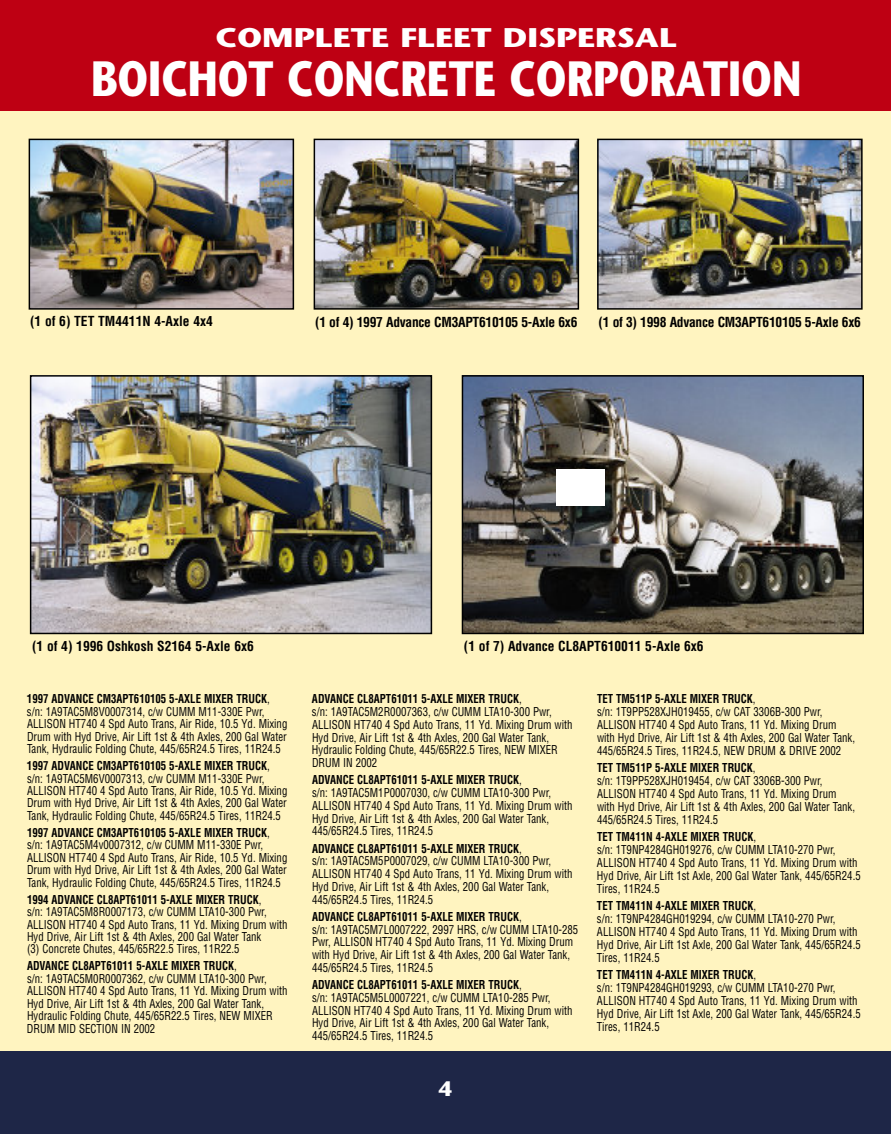
<style>
.page{position:relative;width:891px;height:1134px;background:#fff4c0}
.page>*{position:absolute;margin:0;border:0;box-sizing:border-box;transform-origin:0 0}
.t1{font:700 49.5px "Stone Sans";color:#fff;scale:.8 1}
.t2{font:700 27px "Stone Sans";color:#fff;scale:1.2 1}
.t3{font:700 21px "Stone Sans";color:#fff}
.t4{font:700 condensed 13.5px "Helvetica";color:#000}
.t5{font:700 condensed 13.5px "Helvetica";letter-spacing:-.02em;color:#000}
.t6{font:condensed 12px/12.5px "Helvetica";color:#000;scale:.9 1}
.s1{font-weight:700}
</style>
<div class="page">
<div style="left:0;top:0;width:891px;height:111px;background:#be0013"></div>
<div style="left:0;top:1051px;width:891px;height:83px;background:#1e2647"></div>
<img style="left:32px;top:377px;width:398px;height:255px">
<div style="left:30px;top:375px;width:402px;height:259px;border:1px solid #000"></div>
<img style="left:464px;top:377px;width:398px;height:255px">
<div style="left:462px;top:375px;width:402px;height:259px;border:1px solid #000"></div>
<img style="left:31px;top:141px;width:261px;height:167px">
<div style="left:29px;top:139px;width:265px;height:171px;border:1px solid #000"></div>
<img style="left:316px;top:141px;width:261px;height:167px">
<div style="left:314px;top:139px;width:265px;height:171px;border:1px solid #000"></div>
<img style="left:599px;top:141px;width:262px;height:167px">
<div style="left:597px;top:139px;width:266px;height:171px;border:1px solid #000"></div>
<div style="left:557px;top:469px;width:48px;height:37px;background:#fff"></div>
<h2 class="t2" style="left:215px;top:26px;width:386px">COMPLETE FLEET DISPERSAL</h2>
<h1 class="t1" style="left:91px;top:57px;width:890px">BOICHOT CONCRETE CORPORATION</h1>
<p class="t4" style="left:30px;top:314px;width:184px">(1 of 6) TET TM4411N 4-Axle 4x4</p>
<p class="t5" style="left:315px;top:316px;width:264px">(1 of 4) 1997 Advance CM3APT610105 5-Axle 6x6</p>
<p class="t5" style="left:599px;top:316px;width:264px">(1 of 3) 1998 Advance CM3APT610105 5-Axle 6x6</p>
<p class="t4" style="left:32px;top:640px;width:223px">(1 of 4) 1996 Oshkosh S2164 5-Axle 6x6</p>
<p class="t4" style="left:464px;top:640px;width:241px">(1 of 7) Advance CL8APT610011 5-Axle 6x6</p>
<p class="t6" style="left:27px;top:694px;width:291px"><span class="s1">1997 ADVANCE CM3APT610105 5-AXLE MIXER TRUCK</span>, s/n: 1A9TAC5M8V0007314, c/w CUMM M11-330E Pwr, ALLISON HT740 4 Spd Auto Trans, Air Ride, 10.5 Yd. Mixing Drum with Hyd Drive, Air Lift 1st &amp; 4th Axles, 200 Gal Water Tank, Hydraulic Folding Chute, 445/65R24.5 Tires, 11R24.5</p>
<p class="t6" style="left:27px;top:760px;width:291px"><span class="s1">1997 ADVANCE CM3APT610105 5-AXLE MIXER TRUCK</span>, s/n: 1A9TAC5M6V0007313, c/w CUMM M11-330E Pwr, ALLISON HT740 4 Spd Auto Trans, Air Ride, 10.5 Yd. Mixing Drum with Hyd Drive, Air Lift 1st &amp; 4th Axles, 200 Gal Water Tank, Hydraulic Folding Chute, 445/65R24.5 Tires, 11R24.5</p>
<p class="t6" style="left:27px;top:827px;width:291px"><span class="s1">1997 ADVANCE CM3APT610105 5-AXLE MIXER TRUCK</span>, s/n: 1A9TAC5M4v0007312, c/w CUMM M11-330E Pwr, ALLISON HT740 4 Spd Auto Trans, Air Ride, 10.5 Yd. Mixing Drum with Hyd Drive, Air Lift 1st &amp; 4th Axles, 200 Gal Water Tank, Hydraulic Folding Chute, 445/65R24.5 Tires, 11R24.5</p>
<p class="t6" style="left:27px;top:894px;width:291px"><span class="s1">1994 ADVANCE CL8APT61011 5-AXLE MIXER TRUCK</span>,<br>s/n: 1A9TAC5M8R0007173, c/w CUMM LTA10-300 Pwr, ALLISON HT740 4 Spd Auto Trans, 11 Yd. Mixing Drum with Hyd Drive, Air Lift 1st &amp; 4th Axles, 200 Gal Water Tank<br>(3) Concrete Chutes, 445/65R22.5 Tires, 11R22.5</p>
<p class="t6" style="left:27px;top:961px;width:291px"><span class="s1">ADVANCE CL8APT61011 5-AXLE MIXER TRUCK</span>,<br>s/n: 1A9TAC5M0R0007362, c/w CUMM LTA10-300 Pwr, ALLISON HT740 4 Spd Auto Trans, 11 Yd. Mixing Drum with Hyd Drive, Air Lift 1st &amp; 4th Axles, 200 Gal Water Tank, Hydraulic Folding Chute, 445/65R22.5 Tires, NEW MIXER DRUM MID SECTION IN 2002</p>
<p class="t6" style="left:312px;top:693px;width:291px"><span class="s1">ADVANCE CL8APT61011 5-AXLE MIXER TRUCK</span>,<br>s/n: 1A9TAC5M2R0007363, c/w CUMM LTA10-300 Pwr, ALLISON HT740 4 Spd Auto Trans, 11 Yd. Mixing Drum with Hyd Drive, Air Lift 1st &amp; 4th Axles, 200 Gal Water Tank, Hydraulic Folding Chute, 445/65R22.5 Tires, NEW MIXER DRUM IN 2002</p>
<p class="t6" style="left:312px;top:774px;width:291px"><span class="s1">ADVANCE CL8APT61011 5-AXLE MIXER TRUCK</span>,<br>s/n: 1A9TAC5M1P0007030, c/w CUMM LTA10-300 Pwr, ALLISON HT740 4 Spd Auto Trans, 11 Yd. Mixing Drum with Hyd Drive, Air Lift 1st &amp; 4th Axles, 200 Gal Water Tank, 445/65R24.5 Tires, 11R24.5</p>
<p class="t6" style="left:312px;top:843px;width:291px"><span class="s1">ADVANCE CL8APT61011 5-AXLE MIXER TRUCK</span>,<br>s/n: 1A9TAC5M5P0007029, c/w CUMM LTA10-300 Pwr, ALLISON HT740 4 Spd Auto Trans, 11 Yd. Mixing Drum with Hyd Drive, Air Lift 1st &amp; 4th Axles, 200 Gal Water Tank, 445/65R24.5 Tires, 11R24.5</p>
<p class="t6" style="left:312px;top:911px;width:297px"><span class="s1">ADVANCE CL8APT61011 5-AXLE MIXER TRUCK</span>,<br>s/n: 1A9TAC5M7L0007222, 2997 HRS, c/w CUMM LTA10-285<br>Pwr, ALLISON HT740 4 Spd Auto Trans, 11 Yd. Mixing Drum with Hyd Drive, Air Lift 1st &amp; 4th Axles, 200 Gal Water Tank, 445/65R24.5 Tires, 11R24.5</p>
<p class="t6" style="left:312px;top:979px;width:291px"><span class="s1">ADVANCE CL8APT61011 5-AXLE MIXER TRUCK</span>,<br>s/n: 1A9TAC5M5L0007221, c/w CUMM LTA10-285 Pwr, ALLISON HT740 4 Spd Auto Trans, 11 Yd. Mixing Drum with Hyd Drive, Air Lift 1st &amp; 4th Axles, 200 Gal Water Tank, 445/65R24.5 Tires, 11R24.5</p>
<h3 class="t3" style="left:439px;top:1080px;width:15px">4</h3>
<p class="t6" style="left:597px;top:693px;width:288px;line-height:12.9px"><span class="s1">TET TM511P 5-AXLE MIXER TRUCK</span>,<br>s/n: 1T9PP528XJH019455, c/w CAT 3306B-300 Pwr, ALLISON HT740 4 Spd Auto Trans, 11 Yd. Mixing Drum with Hyd Drive, Air Lift 1st &amp; 4th Axles, 200 Gal Water Tank, 445/65R24.5 Tires, 11R24.5, NEW DRUM &amp; DRIVE 2002</p>
<p class="t6" style="left:597px;top:762px;width:288px;line-height:12.9px"><span class="s1">TET TM511P 5-AXLE MIXER TRUCK</span>,<br>s/n: 1T9PP528XJH019454, c/w CAT 3306B-300 Pwr, ALLISON HT740 4 Spd Auto Trans, 11 Yd. Mixing Drum with Hyd Drive, Air Lift 1st &amp; 4th Axles, 200 Gal Water Tank, 445/65R24.5 Tires, 11R24.5</p>
<p class="t6" style="left:597px;top:831px;width:295px;line-height:12.9px"><span class="s1">TET TM411N 4-AXLE MIXER TRUCK</span>,<br>s/n: 1T9NP4284GH019276, c/w CUMM LTA10-270 Pwr, ALLISON HT740 4 Spd Auto Trans, 11 Yd. Mixing Drum with Hyd Drive, Air Lift 1st Axle, 200 Gal Water Tank, 445/65R24.5<br>Tires, 11R24.5</p>
<p class="t6" style="left:597px;top:900px;width:295px;line-height:12.9px"><span class="s1">TET TM411N 4-AXLE MIXER TRUCK</span>,<br>s/n: 1T9NP4284GH019294, c/w CUMM LTA10-270 Pwr, ALLISON HT740 4 Spd Auto Trans, 11 Yd. Mixing Drum with Hyd Drive, Air Lift 1st Axle, 200 Gal Water Tank, 445/65R24.5<br>Tires, 11R24.5</p>
<p class="t6" style="left:597px;top:969px;width:295px;line-height:12.9px"><span class="s1">TET TM411N 4-AXLE MIXER TRUCK</span>,<br>s/n: 1T9NP4284GH019293, c/w CUMM LTA10-270 Pwr, ALLISON HT740 4 Spd Auto Trans, 11 Yd. Mixing Drum with Hyd Drive, Air Lift 1st Axle, 200 Gal Water Tank, 445/65R24.5<br>Tires, 11R24.5</p>
</div>
